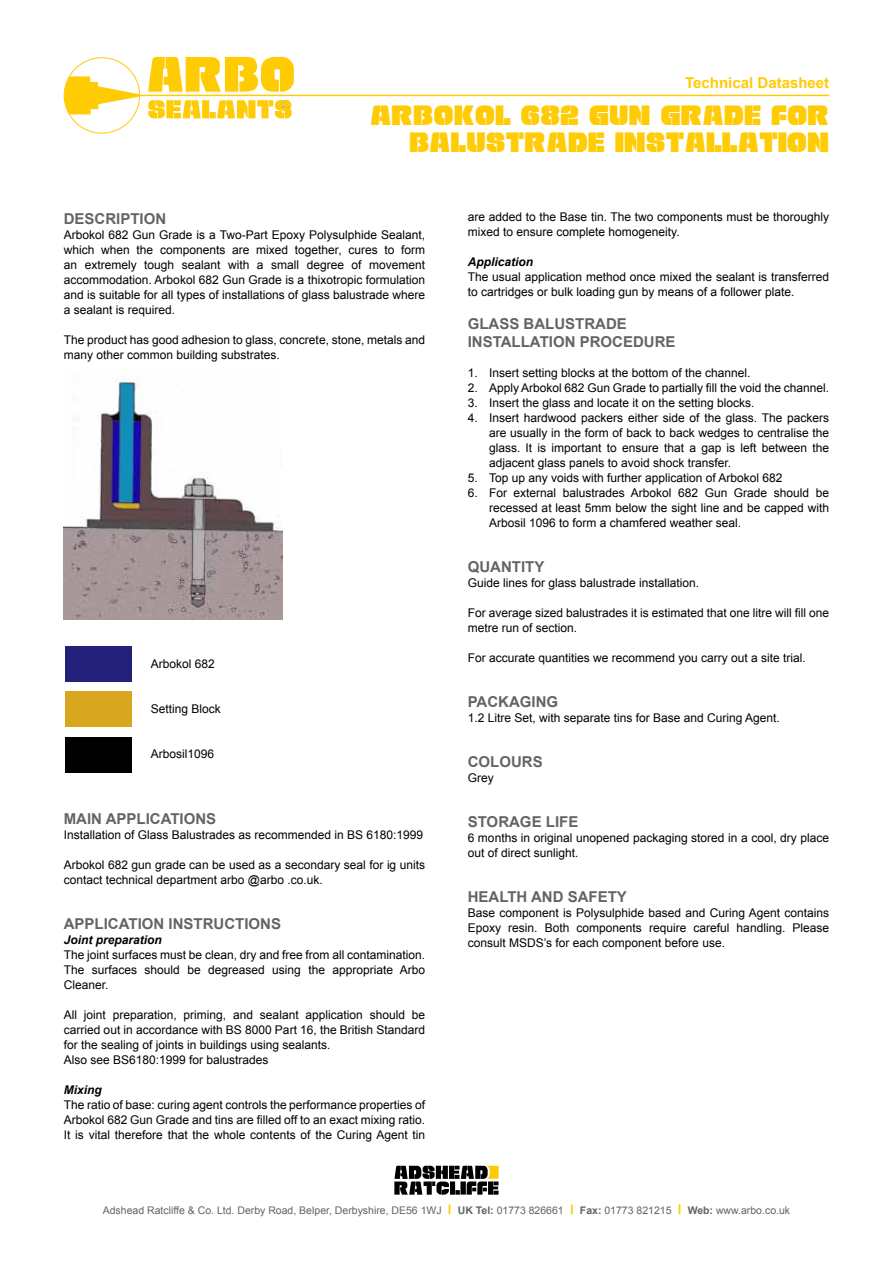
<style>
.page{position:relative;width:893px;height:1263px;background:#fff}
.page>*{position:absolute;margin:0;border:0;box-sizing:border-box;transform-origin:0 0}
.t1{font:19.5px/27px "ARBO Plain";color:#ffcb05;text-align:right}
.t2{font:700 15px/18px "Arial";color:#636466}
.t3{font:700 15px "Arial";color:#ffcb05}
.t4{font:12px/15px "Arial";color:#000}
.t5{font:italic 700 12px "Arial";color:#000}
.t6{font:10.5px "Arial";color:#636466}
.t7{font:9.75px "ARBO Plain";color:#a7a9ac}
.s1{font-weight:700;color:#ffcb05}
.s2{font-weight:700}
</style>
<div class="page">
<svg style="left:394px;top:1166px;width:105px;height:29px"></svg>
<svg style="left:64px;top:76px;width:76px;height:38px"></svg>
<hr style="left:139px;top:95px;width:690px;height:1px;background:#ffcb05">
<svg style="left:148px;top:57px;width:146px;height:35px"></svg>
<svg style="left:148px;top:100px;width:144px;height:18px"></svg>
<img style="left:64px;top:370px;width:219px;height:249px">
<div style="left:65px;top:646px;width:66px;height:35px;background:#24217a"></div>
<div style="left:65px;top:691px;width:66px;height:36px;background:#d8a61f"></div>
<div style="left:65px;top:737px;width:66px;height:36px;background:#000"></div>
<p class="t7" style="left:281px;top:100px;width:11px">S</p>
<p class="t3" style="left:685px;top:73px;width:145px">TECHNICAL DATASHEET</p>
<h1 class="t1" style="left:370px;top:103px;width:461px">ARBOKOL 682 GUN GRADE FOR<br>BALUSTRADE INSTALLATION</h1>
<p class="t2" style="left:64px;top:210px;width:104px">DESCRIPTION</p>
<p class="t4" style="left:64px;top:227px;width:363px;text-align:justify">Arbokol 682 Gun Grade is a Two-Part Epoxy Polysulphide Sealant, which when the components are mixed together, cures to form an extremely tough sealant with a small degree of movement accommodation. Arbokol 682 Gun Grade is a thixotropic formulation and is suitable for all types of installations of glass balustrade where a sealant is required.</p>
<p class="t4" style="left:64px;top:332px;width:363px">The product has good adhesion to glass, concrete, stone, metals and many other common building substrates.</p>
<p class="t4" style="left:151px;top:657px;width:66px">Arbokol 682</p>
<p class="t4" style="left:151px;top:702px;width:72px">Setting Block</p>
<p class="t4" style="left:151px;top:747px;width:65px">Arbosil1096</p>
<p class="t2" style="left:64px;top:810px;width:154px">MAIN APPLICATIONS</p>
<p class="t4" style="left:64px;top:827px;width:361px">Installation of Glass Balustrades as recommended in BS 6180:1999</p>
<p class="t4" style="left:64px;top:857px;width:363px">Arbokol 682 gun grade can be used as a secondary seal for ig units contact technical department arbo @arbo .co.uk.</p>
<p class="t2" style="left:64px;top:915px;width:219px">APPLICATION INSTRUCTIONS</p>
<p class="t5" style="left:64px;top:932px;width:100px">Joint preparation</p>
<p class="t4" style="left:64px;top:947px;width:363px;text-align:justify">The joint surfaces must be clean, dry and free from all contamination.<br>The surfaces should be degreased using the appropriate Arbo Cleaner.</p>
<p class="t4" style="left:64px;top:1007px;width:363px">All joint preparation, priming, and sealant application should be carried out in accordance with BS 8000 Part 16, the British Standard for the sealing of joints in buildings using sealants.<br>Also see BS6180:1999 for balustrades</p>
<p class="t5" style="left:64px;top:1082px;width:40px">Mixing</p>
<p class="t4" style="left:64px;top:1097px;width:363px;text-align:justify">The ratio of base: curing agent controls the performance properties of Arbokol 682 Gun Grade and tins are filled off to an exact mixing ratio.<br>It is vital therefore that the whole contents of the Curing Agent tin</p>
<p class="t4" style="left:468px;top:210px;width:363px">are added to the Base tin. The two components must be thoroughly mixed to ensure complete homogeneity.</p>
<p class="t5" style="left:468px;top:254px;width:67px">Application</p>
<p class="t4" style="left:468px;top:270px;width:363px">The usual application method once mixed the sealant is transferred to cartridges or bulk loading gun by means of a follower plate.</p>
<p class="t2" style="left:468px;top:316px;width:209px">GLASS BALUSTRADE<br>INSTALLATION PROCEDURE</p>
<p class="t4" style="left:468px;top:366px;width:284px">1. Insert setting blocks at the bottom of the channel.</p>
<p class="t4" style="left:468px;top:381px;width:363px">2. Apply Arbokol 682 Gun Grade to partially fill the void the channel.</p>
<p class="t4" style="left:468px;top:396px;width:288px">3. Insert the glass and locate it on the setting blocks.</p>
<p class="t4" style="left:489px;top:411px;width:342px;text-align:justify;text-indent:-21px">4. Insert hardwood packers either side of the glass. The packers are usually in the form of back to back wedges to centralise the glass. It is important to ensure that a gap is left between the adjacent glass panels to avoid shock transfer.</p>
<p class="t4" style="left:468px;top:471px;width:316px">5. Top up any voids with further application of Arbokol 682</p>
<p class="t4" style="left:489px;top:486px;width:342px;text-align:justify;text-indent:-21px">6. For external balustrades Arbokol 682 Gun Grade should be recessed at least 5mm below the sight line and be capped with Arbosil 1096 to form a chamfered weather seal.</p>
<p class="t2" style="left:468px;top:559px;width:78px">QUANTITY</p>
<p class="t4" style="left:468px;top:576px;width:233px">Guide lines for glass balustrade installation.</p>
<p class="t4" style="left:468px;top:606px;width:363px">For average sized balustrades it is estimated that one litre will fill one metre run of section.</p>
<p class="t4" style="left:468px;top:651px;width:340px">For accurate quantities we recommend you carry out a site trial.</p>
<p class="t2" style="left:468px;top:694px;width:90px">PACKAGING</p>
<p class="t4" style="left:468px;top:711px;width:314px">1.2 Litre Set, with separate tins for Base and Curing Agent.</p>
<p class="t2" style="left:468px;top:754px;width:76px">COLOURS</p>
<p class="t4" style="left:468px;top:771px;width:28px">Grey</p>
<p class="t2" style="left:468px;top:814px;width:112px">STORAGE LIFE</p>
<p class="t4" style="left:468px;top:831px;width:363px">6 months in original unopened packaging stored in a cool, dry place out of direct sunlight.</p>
<p class="t2" style="left:468px;top:889px;width:161px">HEALTH AND SAFETY</p>
<p class="t4" style="left:468px;top:906px;width:363px;text-align:justify">Base component is Polysulphide based and Curing Agent contains Epoxy resin. Both components require careful handling. Please consult MSDS’s for each component before use.</p>
<p class="t6" style="left:103px;top:1203px;width:689px">Adshead Ratcliffe &amp; Co. Ltd. Derby Road, Belper, Derbyshire, DE56 1WJ <span class="s1">|</span> <span class="s2">UK TEL:</span> 01773 826661 <span class="s1">|</span> <span class="s2">FAX:</span> 01773 821215 <span class="s1">|</span> <span class="s2">WEB:</span> www.arbo.co.uk</p>
</div>
